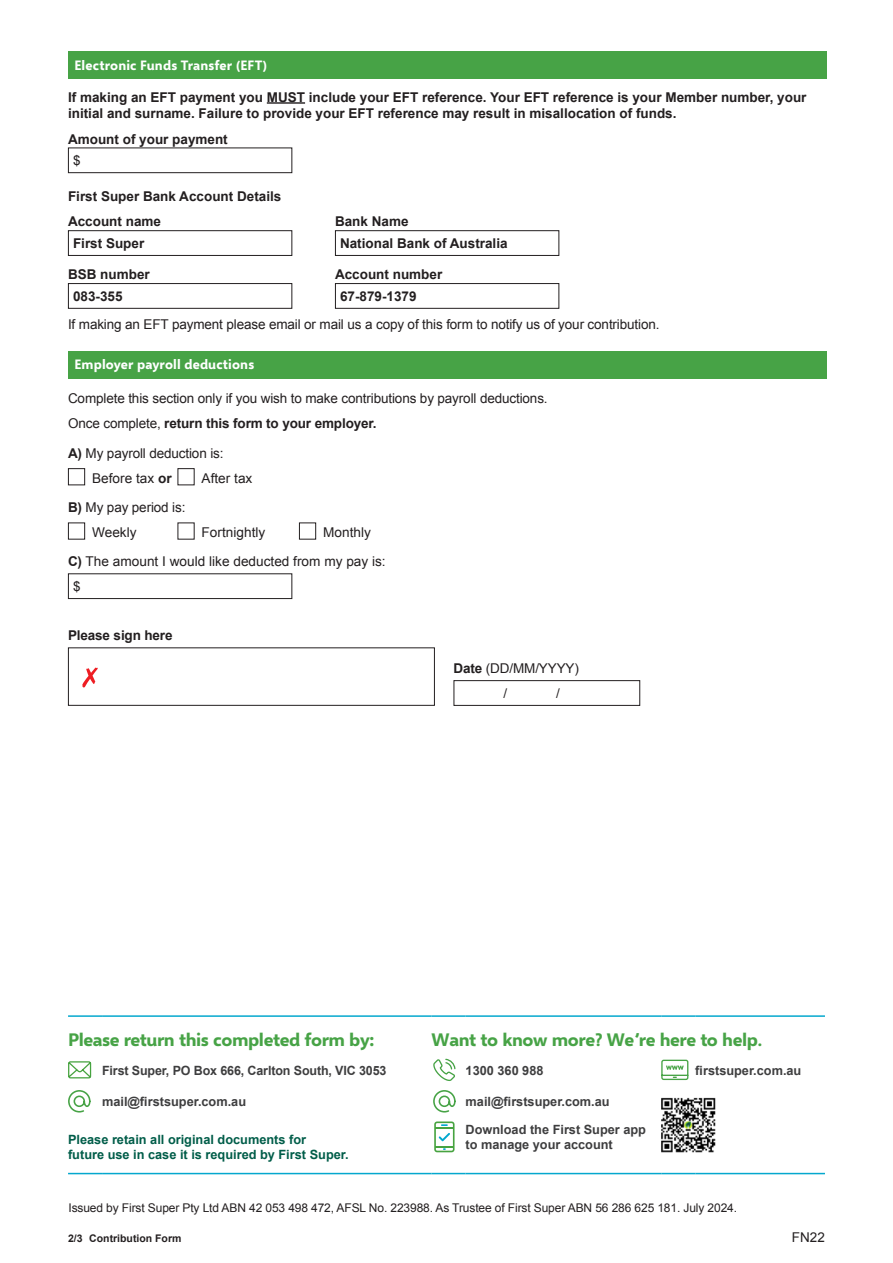
<style>
.page{position:relative;width:893px;height:1263px;background:#fff}
.page>*{position:absolute;margin:0;border:0;box-sizing:border-box;transform-origin:0 0}
._2022_FORM__Form_subheading{font:700 18px "Selawik";letter-spacing:-.02em;color:#47a346}
.Body_copy{font:700 13.5px/16.5px "Arial";color:#231f20}
.Form_-_Body_Text{font:13.5px "Arial";letter-spacing:-.01em;color:#231f20}
._2020__Form_Section_Heading{font:700 13.5px "Selawik";letter-spacing:.015em;color:#fff}
.Form_-_Body_Text-2{font:700 13.5px "Arial";letter-spacing:-.01em;color:#231f20}
.Indented_Body_Copy_2{font:13.5px "Arial";letter-spacing:-.01em;color:#231f20}
.Indented_Body_Copy_2-2{font:700 13.5px "Arial";letter-spacing:-.01em;color:#231f20}
.Body_copy-2{font:13.5px "Arial";color:#231f20}
.t1{font:700 12.75px/15.3px "Arial";color:#3e3e3f}
.t2{font:700 12.75px/15.3px "Arial";color:#005d49}
.Body_copy-3{font:12px "Arial";letter-spacing:-.01em;color:#231f20}
.t3{font:700 10.5px "Arial";color:#231f20}
.s1{font-weight:400}
.s2{font-weight:700}
</style>
<div class="page">
<hr style="left:267px;top:102px;width:38px;height:2px;background:#231f20">
<div style="left:68px;top:51px;width:758px;height:28px;background:#47a346"></div>
<div style="left:68px;top:148px;width:224px;height:25px;border:1px solid #231f20"></div>
<div style="left:68px;top:230px;width:224px;height:26px;border:1px solid #231f20"></div>
<div style="left:335px;top:230px;width:224px;height:26px;border:1px solid #231f20"></div>
<div style="left:68px;top:283px;width:224px;height:26px;border:1px solid #231f20"></div>
<div style="left:335px;top:283px;width:224px;height:26px;border:1px solid #231f20"></div>
<div style="left:68px;top:351px;width:758px;height:27px;background:#47a346"></div>
<div style="left:68px;top:468px;width:17px;height:17px;border:1px solid #231f20"></div>
<div style="left:68px;top:522px;width:17px;height:17px;border:1px solid #231f20"></div>
<div style="left:299px;top:522px;width:17px;height:17px;border:1px solid #231f20"></div>
<div style="left:68px;top:573px;width:224px;height:26px;border:1px solid #231f20"></div>
<svg style="left:82px;top:667px;width:16px;height:20px"></svg>
<div style="left:68px;top:647px;width:367px;height:59px;border:1px solid #231f20"></div>
<div style="left:454px;top:680px;width:186px;height:26px;border:1px solid #231f20"></div>
<hr style="left:68px;top:1015px;width:34px;height:2px;background:#05a8ce">
<hr style="left:102px;top:1015px;width:330px;height:2px;background:#05a8ce">
<hr style="left:432px;top:1015px;width:34px;height:2px;background:#05a8ce">
<hr style="left:466px;top:1015px;width:195px;height:2px;background:#05a8ce">
<hr style="left:661px;top:1015px;width:34px;height:2px;background:#05a8ce">
<hr style="left:695px;top:1015px;width:130px;height:2px;background:#05a8ce">
<hr style="left:68px;top:1173px;width:34px;height:1px;background:#05a8ce">
<hr style="left:102px;top:1173px;width:330px;height:1px;background:#05a8ce">
<hr style="left:432px;top:1173px;width:34px;height:1px;background:#05a8ce">
<hr style="left:466px;top:1173px;width:195px;height:1px;background:#05a8ce">
<hr style="left:661px;top:1173px;width:34px;height:1px;background:#05a8ce">
<hr style="left:695px;top:1173px;width:130px;height:1px;background:#05a8ce">
<svg style="left:68px;top:1061px;width:24px;height:18px"></svg>
<svg style="left:433px;top:1058px;width:23px;height:23px"></svg>
<svg style="left:661px;top:1059px;width:28px;height:22px"></svg>
<svg style="left:68px;top:1090px;width:23px;height:23px"></svg>
<svg style="left:433px;top:1090px;width:23px;height:23px"></svg>
<img style="left:661px;top:1097px;width:55px;height:55px">
<svg style="left:434px;top:1121px;width:21px;height:31px"></svg>
<p class="_2020__Form_Section_Heading" style="left:74px;top:56px;width:194px">Electronic Funds Transfer (EFT)</p>
<p class="Body_copy" style="left:68px;top:89px;width:740px">If making an EFT payment you MUST include your EFT reference. Your EFT reference is your Member number, your initial and surname. Failure to provide your EFT reference may result in misallocation of funds.</p>
<p class="Body_copy" style="left:68px;top:131px;width:161px">Amount of your payment</p>
<p class="Body_copy-2" style="left:73px;top:152px;width:9px">$</p>
<p class="Body_copy" style="left:68px;top:188px;width:215px">First Super Bank Account Details</p>
<p class="Body_copy" style="left:68px;top:214px;width:95px">Account name</p>
<p class="Body_copy" style="left:335px;top:214px;width:75px">Bank Name</p>
<p class="Body_copy" style="left:73px;top:235px;width:73px">First Super</p>
<p class="Body_copy" style="left:340px;top:235px;width:169px">National Bank of Australia</p>
<p class="Body_copy" style="left:68px;top:267px;width:83px">BSB number</p>
<p class="Body_copy" style="left:335px;top:267px;width:109px">Account number</p>
<p class="Body_copy" style="left:73px;top:288px;width:51px">083-355</p>
<p class="Body_copy" style="left:340px;top:288px;width:78px">67-879-1379</p>
<p class="Form_-_Body_Text" style="left:68px;top:316px;width:593px">If making an EFT payment please email or mail us a copy of this form to notify us of your contribution.</p>
<p class="_2020__Form_Section_Heading" style="left:74px;top:356px;width:181px">Employer payroll deductions</p>
<p class="Form_-_Body_Text" style="left:68px;top:390px;width:481px">Complete this section only if you wish to make contributions by payroll deductions.</p>
<p class="Form_-_Body_Text-2" style="left:68px;top:415px;width:310px"><span class="s1">Once complete,</span> return this form to your employer.</p>
<p class="Form_-_Body_Text" style="left:68px;top:444px;width:157px"><span class="s2">A)</span> My payroll deduction is:</p>
<p class="Form_-_Body_Text" style="left:92px;top:469px;width:81px">Before tax <span class="s2">or</span></p>
<p class="Form_-_Body_Text" style="left:202px;top:469px;width:52px">After tax</p>
<p class="Form_-_Body_Text" style="left:68px;top:498px;width:119px"><span class="s2">B)</span> My pay period is:</p>
<p class="Form_-_Body_Text" style="left:92px;top:523px;width:46px">Weekly</p>
<p class="Form_-_Body_Text" style="left:202px;top:523px;width:65px">Fortnightly</p>
<p class="Form_-_Body_Text" style="left:323px;top:523px;width:49px">Monthly</p>
<p class="Form_-_Body_Text" style="left:68px;top:553px;width:319px"><span class="s2">C)</span> The amount I would like deducted from my pay is:</p>
<p class="Body_copy-2" style="left:73px;top:577px;width:9px">$</p>
<p class="Indented_Body_Copy_2-2" style="left:68px;top:626px;width:106px">Please sign here</p>
<p class="Indented_Body_Copy_2" style="left:454px;top:660px;width:127px"><span class="s2">Date</span> (DD/MM/YYYY)</p>
<p class="Body_copy-2" style="left:504px;top:684px;width:5px">/</p>
<p class="Body_copy-2" style="left:556px;top:684px;width:5px">/</p>
<p class="_2022_FORM__Form_subheading" style="left:68px;top:1028px;width:308px">Please return this completed form by:</p>
<p class="_2022_FORM__Form_subheading" style="left:432px;top:1028px;width:332px">Want to know more? We’re here to help.</p>
<p class="t1" style="left:102px;top:1063px;width:286px">First Super, PO Box 666, Carlton South, VIC 3053</p>
<p class="t1" style="left:466px;top:1063px;width:79px">1300 360 988</p>
<p class="t1" style="left:695px;top:1063px;width:108px">firstsuper.com.au</p>
<p class="t1" style="left:102px;top:1094px;width:146px">mail@firstsuper.com.au</p>
<p class="t1" style="left:466px;top:1094px;width:146px">mail@firstsuper.com.au</p>
<p class="t2" style="left:68px;top:1132px;width:282px">Please retain all original documents for<br>future use in case it is required by First Super.</p>
<p class="t1" style="left:466px;top:1122px;width:182px">Download the First Super app to manage your account</p>
<p class="Body_copy-3" style="left:68px;top:1200px;width:670px">Issued by First Super Pty Ltd ABN 42 053 498 472, AFSL No. 223988. As Trustee of First Super ABN 56 286 625 181. July 2024.</p>
<p class="t3" style="left:68px;top:1231px;width:115px">2/3 Contribution Form</p>
<p class="Form_-_Body_Text" style="left:792px;top:1228px;width:35px">FN22</p>
</div>
